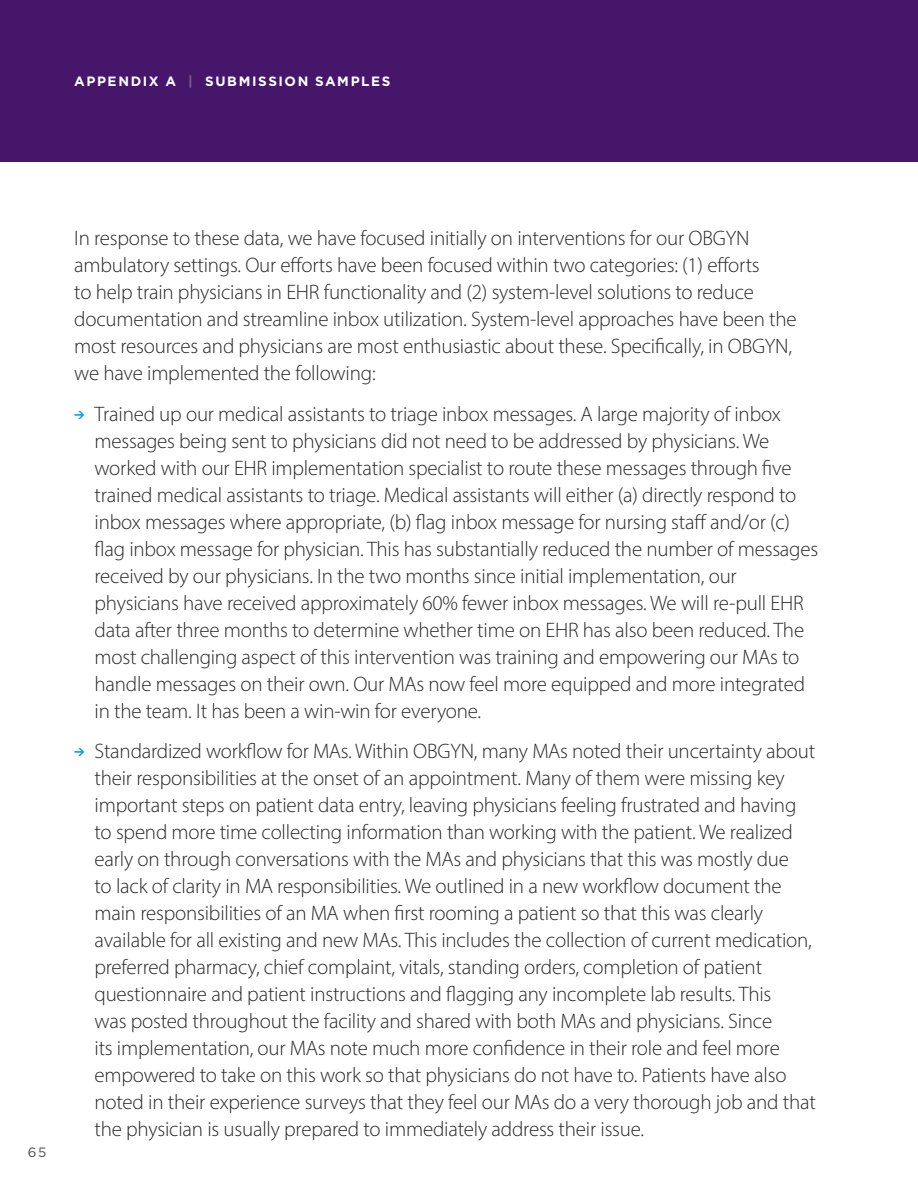
<style>
.page{position:relative;width:918px;height:1188px;background:#fff}
.page>*{position:absolute;margin:0;border:0;box-sizing:border-box;transform-origin:0 0}
.t1{font:300 21px/27px "Myriad Pro";letter-spacing:-.01em;color:#292829}
.t2{font:700 13.5px "Gotham HTF";letter-spacing:.115em;color:#fff}
.t3{font:13.5px "Gotham HTF";color:#4d4d4c}
.s1{color:#7d5c97}
.s2{font-family:"DIN Pro";font-weight:900;font-size:10.5px;color:#0da2de}
</style>
<div class="page">
<div style="left:0;top:0;width:918px;height:162px;background:#46166b"></div>
<p class="t2" style="left:74px;top:73px;width:318px">APPENDIX A <span class="s1">|</span> SUBMISSION SAMPLES</p>
<p class="t3" style="left:28px;top:1144px;width:20px">65</p>
<p class="t1" style="left:74px;top:225px;width:724px">In response to these data, we have focused initially on interventions for our OBGYN ambulatory settings. Our efforts have been focused within two categories: (1) efforts<br>to help train physicians in EHR functionality and (2) system-level solutions to reduce documentation and streamline inbox utilization. System-level approaches have been the most resources and physicians are most enthusiastic about these. Specifically, in OBGYN, we have implemented the following:</p>
<p class="t1" style="left:95px;top:400px;width:725px;text-indent:-20px"><span class="s2">→</span> Trained up our medical assistants to triage inbox messages. A large majority of inbox messages being sent to physicians did not need to be addressed by physicians. We worked with our EHR implementation specialist to route these messages through five trained medical assistants to triage. Medical assistants will either (a) directly respond to inbox messages where appropriate, (b) flag inbox message for nursing staff and/or (c) flag inbox message for physician. This has substantially reduced the number of messages received by our physicians. In the two months since initial implementation, our physicians have received approximately 60% fewer inbox messages. We will re-pull EHR data after three months to determine whether time on EHR has also been reduced. The most challenging aspect of this intervention was training and empowering our MAs to handle messages on their own. Our MAs now feel more equipped and more integrated in the team. It has been a win-win for everyone.</p>
<p class="t1" style="left:95px;top:738px;width:723px;text-indent:-20px"><span class="s2">→</span> Standardized workflow for MAs. Within OBGYN, many MAs noted their uncertainty about their responsibilities at the onset of an appointment. Many of them were missing key important steps on patient data entry, leaving physicians feeling frustrated and having to spend more time collecting information than working with the patient. We realized early on through conversations with the MAs and physicians that this was mostly due<br>to lack of clarity in MA responsibilities. We outlined in a new workflow document the main responsibilities of an MA when first rooming a patient so that this was clearly available for all existing and new MAs. This includes the collection of current medication, preferred pharmacy, chief complaint, vitals, standing orders, completion of patient questionnaire and patient instructions and flagging any incomplete lab results. This<br>was posted throughout the facility and shared with both MAs and physicians. Since<br>its implementation, our MAs note much more confidence in their role and feel more empowered to take on this work so that physicians do not have to. Patients have also noted in their experience surveys that they feel our MAs do a very thorough job and that the physician is usually prepared to immediately address their issue.</p>
</div>
